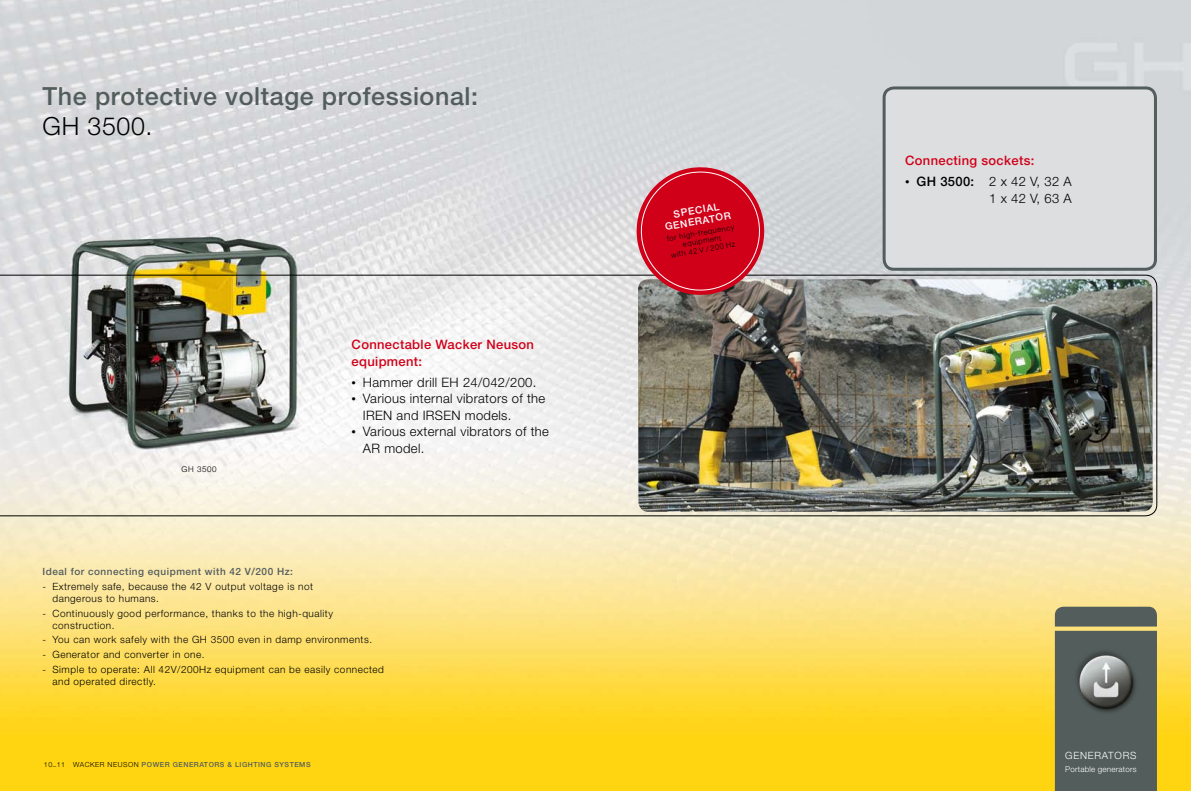
<style>
.page{position:relative;width:1191px;height:791px;background:#fff}
.page>*{position:absolute;margin:0;border:0;box-sizing:border-box;transform-origin:0 0}
.t1{font:500 25px "Helvetica Neue";letter-spacing:.025em;color:#535d5c}
.t2{font:300 25px "Helvetica Neue";letter-spacing:.025em;color:#000}
.t3{font:300 13px/17px "Helvetica Neue";letter-spacing:.025em;color:#000}
.t4{font:500 13px/17px "Helvetica Neue";letter-spacing:.025em;color:#d10019}
.t5{font:300 10px/12px "Helvetica Neue";letter-spacing:.05em;color:#000}
.t6{font:500 10px "Helvetica Neue";letter-spacing:.05em;color:#535d5c}
.t7{font:500 10px/11px "Helvetica Neue";color:#fff;text-align:center}
.t8{font:300 10px "Helvetica Neue";letter-spacing:.075em;color:#fff}
.t9{font:300 8px "Helvetica Neue";letter-spacing:.025em;color:#fff}
.t10{font:300 8px "Helvetica Neue";letter-spacing:.075em;color:#000}
.t11{font:300 7.5px/8.5px "Helvetica Neue";color:#000;text-align:center}
.t12{font:500 7px "Helvetica Neue";letter-spacing:.075em;color:#535d5c}
.s1{font-size:9px}
.s2{font-weight:300;color:#000}
.s3{font-weight:500}
</style>
<div class="page">
<img style="left:0;top:0;width:1191px;height:791px">
<div style="left:1054px;top:607px;width:103px;height:184px;background:#535d5c"></div>
<img style="left:1065px;top:641px;width:81px;height:81px">
<svg style="left:0;top:275px;width:1157px;height:241px"></svg>
<img style="left:638px;top:279px;width:514px;height:233px">
<div style="left:884px;top:88px;width:271px;height:181px;background:#dddedf;border-radius:10px"></div>
<div style="left:882px;top:86px;width:275px;height:185px;border:3px solid #535d5c;border-radius:10px"></div>
<svg style="left:631px;top:162px;width:138px;height:138px"></svg>
<h1 class="t1" style="left:43px;top:81px;width:437px">The protective voltage professional:</h1>
<h1 class="t2" style="left:43px;top:110px;width:112px">GH 3500.</h1>
<p class="t10" style="left:181px;top:464px;width:37px">GH 3500</p>
<h2 class="t4" style="left:351px;top:335px;width:184px">Connectable Wacker Neuson equipment:</h2>
<h2 class="t3" style="left:351px;top:373px;width:186px"><span class="s1">•</span> Hammer drill EH 24/042/200.</h2>
<h2 class="t3" style="left:363px;top:390px;width:184px;text-indent:-11px"><span class="s1">•</span> Various internal vibrators of the<br>IREN and IRSEN models.</h2>
<h2 class="t3" style="left:363px;top:423px;width:187px;text-indent:-11px"><span class="s1">•</span> Various external vibrators of the<br>AR model.</h2>
<p class="t6" style="left:43px;top:565px;width:252px">Ideal for connecting equipment with 42 V/200 Hz:</p>
<p class="t5" style="left:52px;top:580px;width:262px;text-indent:-10px">- Extremely safe, because the 42 V output voltage is not dangerous to humans.</p>
<p class="t5" style="left:52px;top:607px;width:282px;text-indent:-10px">- Continuously good performance, thanks to the high-quality construction.</p>
<p class="t5" style="left:43px;top:634px;width:331px">- You can work safely with the GH 3500 even in damp environments.</p>
<p class="t5" style="left:43px;top:648px;width:164px">- Generator and converter in one.</p>
<p class="t5" style="left:52px;top:663px;width:333px;text-indent:-10px">- Simple to operate: All 42V/200Hz equipment can be easily connected and operated directly.</p>
<p class="t12" style="left:44px;top:760px;width:268px"><span class="s2">10_11 WACKER NEUSON</span> POWER GENERATORS &amp; LIGHTING SYSTEMS</p>
<p class="t7" style="left:662px;top:210px;width:68px;rotate:-10deg">SPECIAL<br>GENERATOR</p>
<p class="t11" style="left:666px;top:234px;width:70px;rotate:-10deg">for high-frequency equipment<br>with 42 V / 200 Hz</p>
<h2 class="t4" style="left:905px;top:151px;width:131px">Connecting sockets:</h2>
<h2 class="t3" style="left:905px;top:172px;width:168px;text-align:right"><span class="s1">•</span> <span class="s3">GH 3500:</span> 2 x 42 V, 32 A<br>1 x 42 V, 63 A</h2>
<p class="t8" style="left:1065px;top:749px;width:73px">GENERATORS</p>
<p class="t9" style="left:1065px;top:765px;width:73px">Portable generators</p>
</div>
